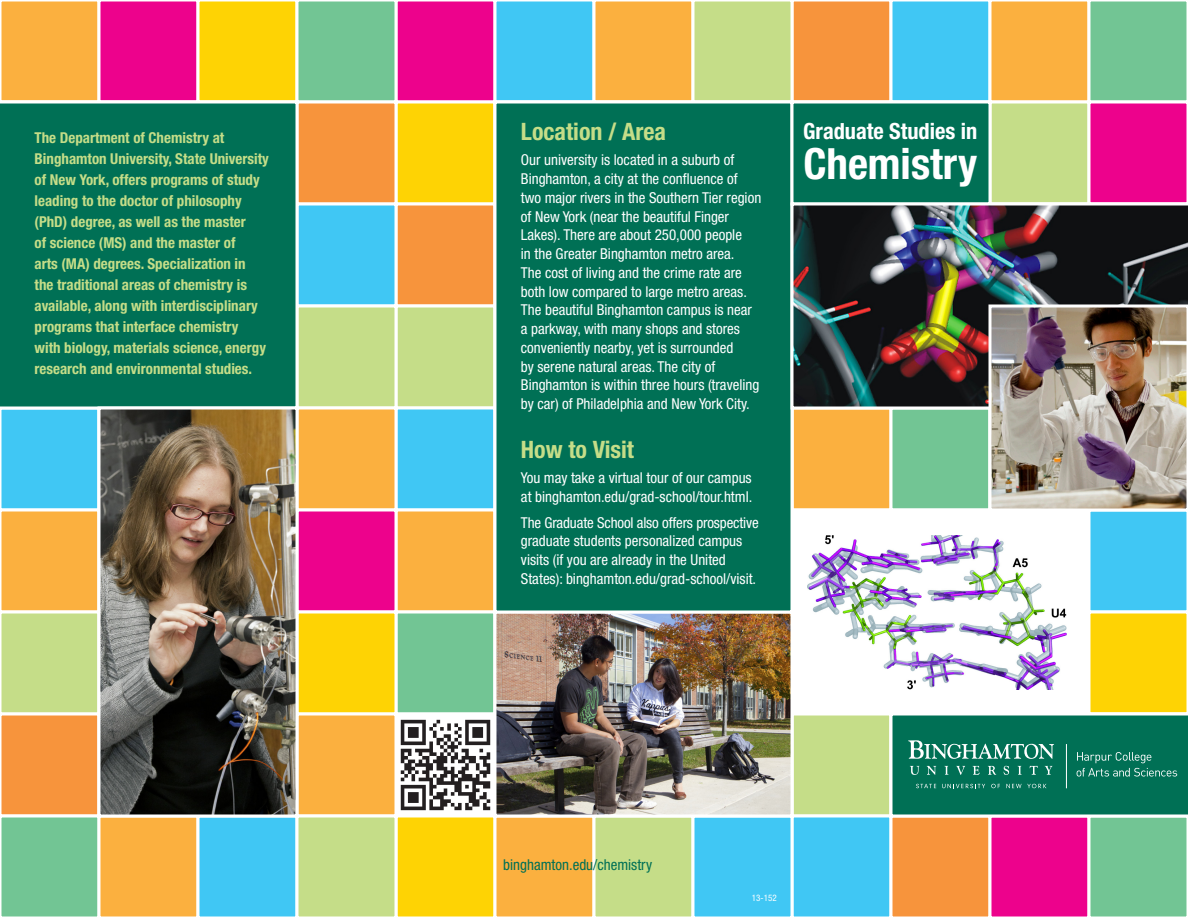
<style>
.page{position:relative;width:1188px;height:918px;background:#fff}
.page>*{position:absolute;margin:0;border:0;box-sizing:border-box;transform-origin:0 0}
.t1{font:700 condensed 43.05px "Helvetica Neue";color:#fff}
.t2{font:700 condensed 24px "Helvetica Neue";color:#c5dd88}
.t3{font:700 condensed 22.35px "Helvetica Neue";color:#fff}
.t4{font:condensed 15px/18.8px "Helvetica Neue";color:#fff}
.t5{font:700 condensed 15px/21px "Helvetica Neue";color:#c5dd88}
.t6{font:condensed 15px "Helvetica Neue";color:#007055}
.t7{font:condensed 9px "Helvetica Neue";color:#fff}
</style>
<div class="page">
<img style="left:0;top:1px;width:1188px;height:916px">
<div style="left:792px;top:510px;width:297px;height:202px;background:#fff"></div>
<img style="left:808px;top:535px;width:259px;height:155px">
<p class="t5" style="left:35px;top:127px;width:236px">The Department of Chemistry at Binghamton University, State University of New York, offers programs of study leading to the doctor of philosophy (PhD) degree, as well as the master<br>of science (MS) and the master of<br>arts (MA) degrees. Specialization in<br>the traditional areas of chemistry is available, along with interdisciplinary programs that interface chemistry<br>with biology, materials science, energy research and environmental studies.</p>
<h2 class="t2" style="left:521px;top:117px;width:147px">Location / Area</h2>
<p class="t4" style="left:521px;top:151px;width:242px">Our university is located in a suburb of Binghamton, a city at the confluence of two major rivers in the Southern Tier region of New York (near the beautiful Finger Lakes). There are about 250,000 people<br>in the Greater Binghamton metro area.<br>The cost of living and the crime rate are both low compared to large metro areas.<br>The beautiful Binghamton campus is near a parkway, with many shops and stores conveniently nearby, yet is surrounded<br>by serene natural areas. The city of Binghamton is within three hours (traveling by car) of Philadelphia and New York City.</p>
<h2 class="t2" style="left:521px;top:435px;width:115px">How to Visit</h2>
<p class="t4" style="left:521px;top:469px;width:233px">You may take a virtual tour of our campus at binghamton.edu/grad-school/tour.html.</p>
<p class="t4" style="left:521px;top:513px;width:239px">The Graduate School also offers prospective graduate students personalized campus visits (if you are already in the United States): binghamton.edu/grad-school/visit.</p>
<h3 class="t3" style="left:803px;top:117px;width:176px">Graduate Studies in</h3>
<h1 class="t1" style="left:803px;top:137px;width:175px">Chemistry</h1>
<p class="t6" style="left:503px;top:856px;width:150px">binghamton.edu/chemistry</p>
<p class="t7" style="left:752px;top:893px;width:26px">13-152</p>
</div>
